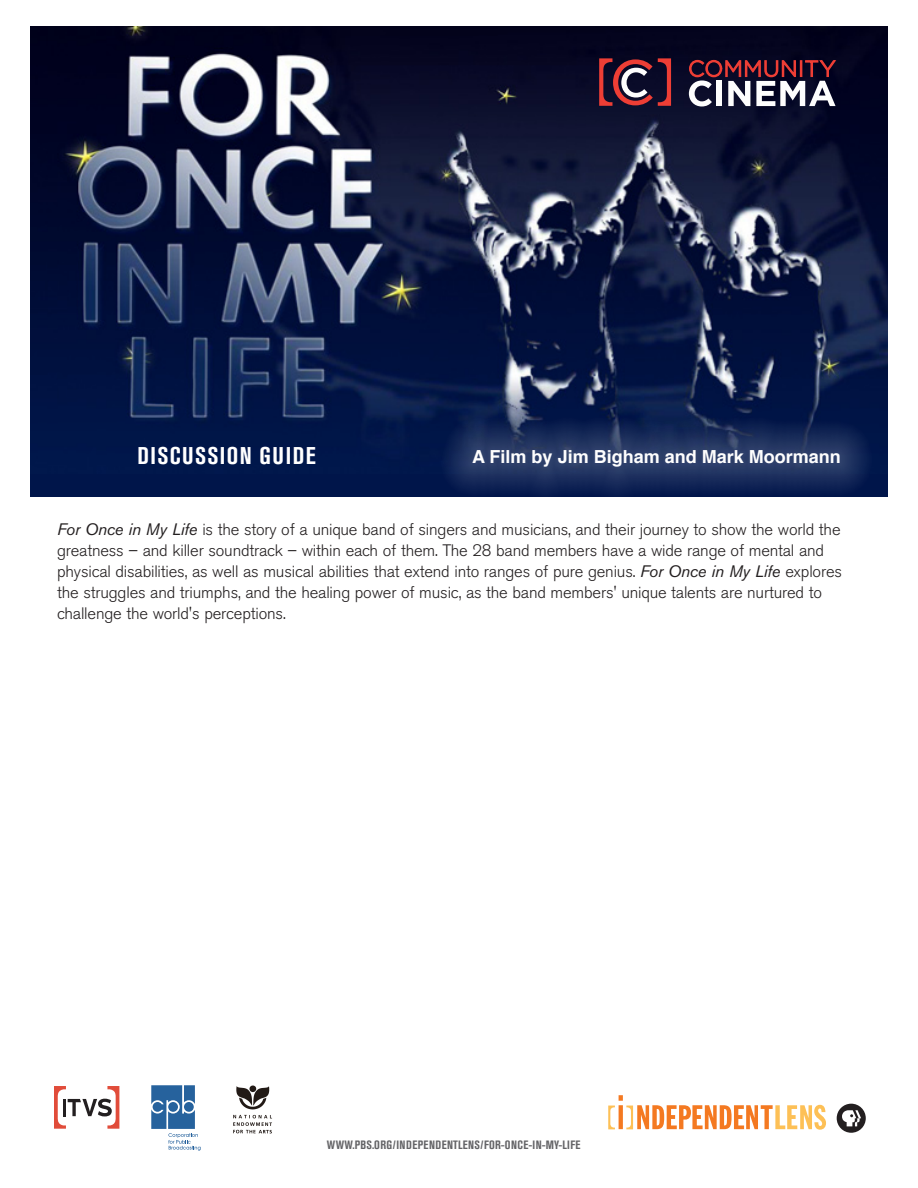
<style>
.page{position:relative;width:918px;height:1188px;background:#fff}
.page>*{position:absolute;margin:0;border:0;box-sizing:border-box;transform-origin:0 0}
.t1{font:700 condensed 24px "Akzidenz Grotesk BE";letter-spacing:.06em;color:#fff}
.t2{font:700 18px "Helvetica";color:#fefefe}
.t3{font:300 16.5px/21px "Akzidenz Grotesk BE";letter-spacing:-.01em;color:#231f20}
.t4{font:700 condensed 12px "Akzidenz Grotesk BE";letter-spacing:.035em;color:#636366}
.s1{font-weight:400;font-style:italic}
</style>
<div class="page">
<div style="left:30px;top:262px;width:857px;height:234px;background:#00154a"></div>
<img style="left:233px;top:1085px;width:39px;height:49px">
<svg style="left:151px;top:1085px;width:50px;height:66px"></svg>
<svg style="left:54px;top:1086px;width:65px;height:43px"></svg>
<svg style="left:837px;top:1104px;width:29px;height:29px"></svg>
<svg style="left:608px;top:1095px;width:218px;height:35px"></svg>
<img style="left:30px;top:27px;width:857px;height:395px">
<svg style="left:688px;top:58px;width:150px;height:48px"></svg>
<svg style="left:599px;top:58px;width:72px;height:48px;background:#632e3e"></svg>
<div style="left:438px;top:416px;width:434px;height:84px;background:#fff;opacity:.38"></div>
<p class="t1" style="left:137px;top:442px;width:180px">DISCUSSION GUIDE</p>
<p class="t2" style="left:472px;top:442px;width:370px">A Film by Jim Bigham and Mark Moormann</p>
<p class="t3" style="left:57px;top:519px;width:786px"><span class="s1">For Once in My Life</span> is the story of a unique band of singers and musicians, and their journey to show the world the greatness – and killer soundtrack – within each of them. The 28 band members have a wide range of mental and physical disabilities, as well as musical abilities that extend into ranges of pure genius. <span class="s1">For Once in My Life</span> explores the struggles and triumphs, and the healing power of music, as the band members' unique talents are nurtured to challenge the world's perceptions.</p>
<p class="t4" style="left:327px;top:1138px;width:255px">WWW.PBS.ORG/INDEPENDENTLENS/FOR-ONCE-IN-MY-LIFE</p>
</div>
